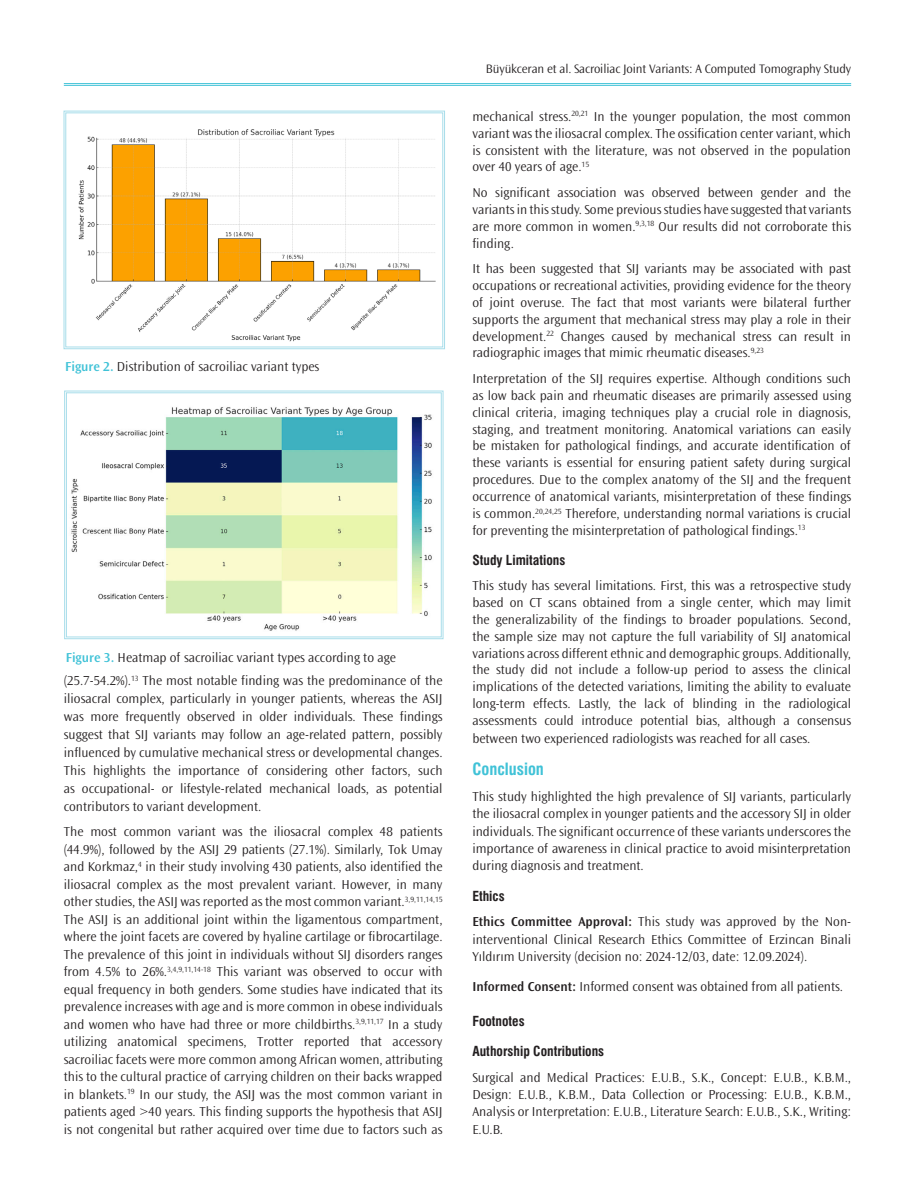
<style>
.page{position:relative;width:915px;height:1191px;background:#fff}
.page>*{position:absolute;margin:0;border:0;box-sizing:border-box;transform-origin:0 0}
.ARA_BASLIK{font:16.5px "Swiss Condensed Bold Tr";color:#40c2d7}
.YAZI{font:300 13.5px/17px "Ocean Sans Std";color:#231f20;text-align:justify}
.ETİK{font:300 13.5px/17.4px "Ocean Sans Std";color:#231f20;text-align:justify}
.RESİM-ALTI{font:300 13.5px "Ocean Sans Std";color:#231f20}
.BOLD{font:13.5px "Swiss Condensed Bold Tr";color:#231f20}
.t1{font:300 12.75px "Ocean Sans Std";letter-spacing:-.01em;color:#231f20}
.s1{font-weight:600;color:#40c2d7}
.s2{font-weight:600}
</style>
<div class="page">
<hr style="left:64px;top:83px;width:786px;height:1px;background:#40c2d7">
<hr style="left:64px;top:85px;width:786px;height:1px;background:#40c2d7">
<svg style="left:64px;top:111px;width:381px;height:238px"></svg>
<div style="left:66px;top:113px;width:377px;height:234px;border:1px solid #a7ddea"></div>
<svg style="left:64px;top:391px;width:379px;height:248px"></svg>
<div style="left:66px;top:392px;width:375px;height:245px;border:1px solid #a7ddea"></div>
<p class="RESİM-ALTI" style="left:65px;top:359px;width:255px"><span class="s1">Figure 2.</span> Distribution of sacroiliac variant types</p>
<p class="RESİM-ALTI" style="left:66px;top:650px;width:331px"><span class="s1">Figure 3.</span> Heatmap of sacroiliac variant types according to age</p>
<p class="YAZI" style="left:64px;top:672px;width:380px;line-height:17.9px">(25.7-54.2%).<sup>13</sup> The most notable finding was the predominance of the iliosacral complex, particularly in younger patients, whereas the ASIJ was more frequently observed in older individuals. These findings suggest that SIJ variants may follow an age-related pattern, possibly influenced by cumulative mechanical stress or developmental changes.<br>This highlights the importance of considering other factors, such as occupational- or lifestyle-related mechanical loads, as potential contributors to variant development.</p>
<p class="YAZI" style="left:64px;top:823px;width:380px;line-height:17.4px">The most common variant was the iliosacral complex 48 patients (44.9%), followed by the ASIJ 29 patients (27.1%). Similarly, Tok Umay and Korkmaz,<sup>4</sup> in their study involving 430 patients, also identified the iliosacral complex as the most prevalent variant. However, in many other studies, the ASIJ was reported as the most common variant.<sup>3,9,11,14,15<br></sup>The ASIJ is an additional joint within the ligamentous compartment, where the joint facets are covered by hyaline cartilage or fibrocartilage.<br>The prevalence of this joint in individuals without SIJ disorders ranges from 4.5% to 26%.<sup>3,4,9,11,14-18</sup> This variant was observed to occur with equal frequency in both genders. Some studies have indicated that its prevalence increases with age and is more common in obese individuals and women who have had three or more childbirths.<sup>3,9,11,17</sup> In a study utilizing anatomical specimens, Trotter reported that accessory sacroiliac facets were more common among African women, attributing this to the cultural practice of carrying children on their backs wrapped in blankets.<sup>19</sup> In our study, the ASIJ was the most common variant in patients aged &gt;40 years. This finding supports the hypothesis that ASIJ is not congenital but rather acquired over time due to factors such as</p>
<p class="t1" style="left:486px;top:62px;width:366px">Büyükceran et al. Sacroiliac Joint Variants: A Computed Tomography Study</p>
<p class="YAZI" style="left:472px;top:108px;width:380px">mechanical stress.<sup>20,21</sup> In the younger population, the most common variant was the iliosacral complex. The ossification center variant, which is consistent with the literature, was not observed in the population over 40 years of age.<sup>15</sup></p>
<p class="YAZI" style="left:472px;top:184px;width:380px">No significant association was observed between gender and the variants in this study. Some previous studies have suggested that variants are more common in women.<sup>9,3,18</sup> Our results did not corroborate this finding.</p>
<p class="YAZI" style="left:472px;top:260px;width:380px">It has been suggested that SIJ variants may be associated with past occupations or recreational activities, providing evidence for the theory of joint overuse. The fact that most variants were bilateral further supports the argument that mechanical stress may play a role in their development.<sup>22</sup> Changes caused by mechanical stress can result in radiographic images that mimic rheumatic diseases.<sup>9,23</sup></p>
<p class="YAZI" style="left:472px;top:370px;width:380px">Interpretation of the SIJ requires expertise. Although conditions such as low back pain and rheumatic diseases are primarily assessed using clinical criteria, imaging techniques play a crucial role in diagnosis, staging, and treatment monitoring. Anatomical variations can easily be mistaken for pathological findings, and accurate identification of these variants is essential for ensuring patient safety during surgical procedures. Due to the complex anatomy of the SIJ and the frequent occurrence of anatomical variants, misinterpretation of these findings is common.<sup>20,24,25</sup> Therefore, understanding normal variations is crucial for preventing the misinterpretation of pathological findings.<sup>13</sup></p>
<p class="BOLD" style="left:472px;top:551px;width:94px">Study Limitations</p>
<p class="YAZI" style="left:472px;top:577px;width:380px">This study has several limitations. First, this was a retrospective study based on CT scans obtained from a single center, which may limit the generalizability of the findings to broader populations. Second, the sample size may not capture the full variability of SIJ anatomical variations across different ethnic and demographic groups. Additionally, the study did not include a follow-up period to assess the clinical implications of the detected variations, limiting the ability to evaluate long-term effects. Lastly, the lack of blinding in the radiological assessments could introduce potential bias, although a consensus between two experienced radiologists was reached for all cases.</p>
<p class="ARA_BASLIK" style="left:472px;top:759px;width:73px">Conclusion</p>
<p class="YAZI" style="left:472px;top:788px;width:380px;line-height:17.4px">This study highlighted the high prevalence of SIJ variants, particularly the iliosacral complex in younger patients and the accessory SIJ in older individuals. The significant occurrence of these variants underscores the importance of awareness in clinical practice to avoid misinterpretation during diagnosis and treatment.</p>
<p class="BOLD" style="left:472px;top:887px;width:34px">Ethics</p>
<p class="ETİK" style="left:472px;top:913px;width:380px"><span class="s2">Ethics Committee Approval:</span> This study was approved by the Non&shy;interventional Clinical Research Ethics Committee of Erzincan Binali Yıldırım University (decision no: 2024-12/03, date: 12.09.2024).</p>
<p class="ETİK" style="left:472px;top:978px;width:372px"><span class="s2">Informed Consent:</span> Informed consent was obtained from all patients.</p>
<p class="BOLD" style="left:472px;top:1012px;width:54px">Footnotes</p>
<p class="BOLD" style="left:472px;top:1042px;width:133px">Authorship Contributions</p>
<p class="ETİK" style="left:472px;top:1068px;width:380px">Surgical and Medical Practices: E.U.B., S.K., Concept: E.U.B., K.B.M., Design: E.U.B., K.B.M., Data Collection or Processing: E.U.B., K.B.M., Analysis or Interpretation: E.U.B., Literature Search: E.U.B., S.K., Writing:<br>E.U.B.</p>
</div>
